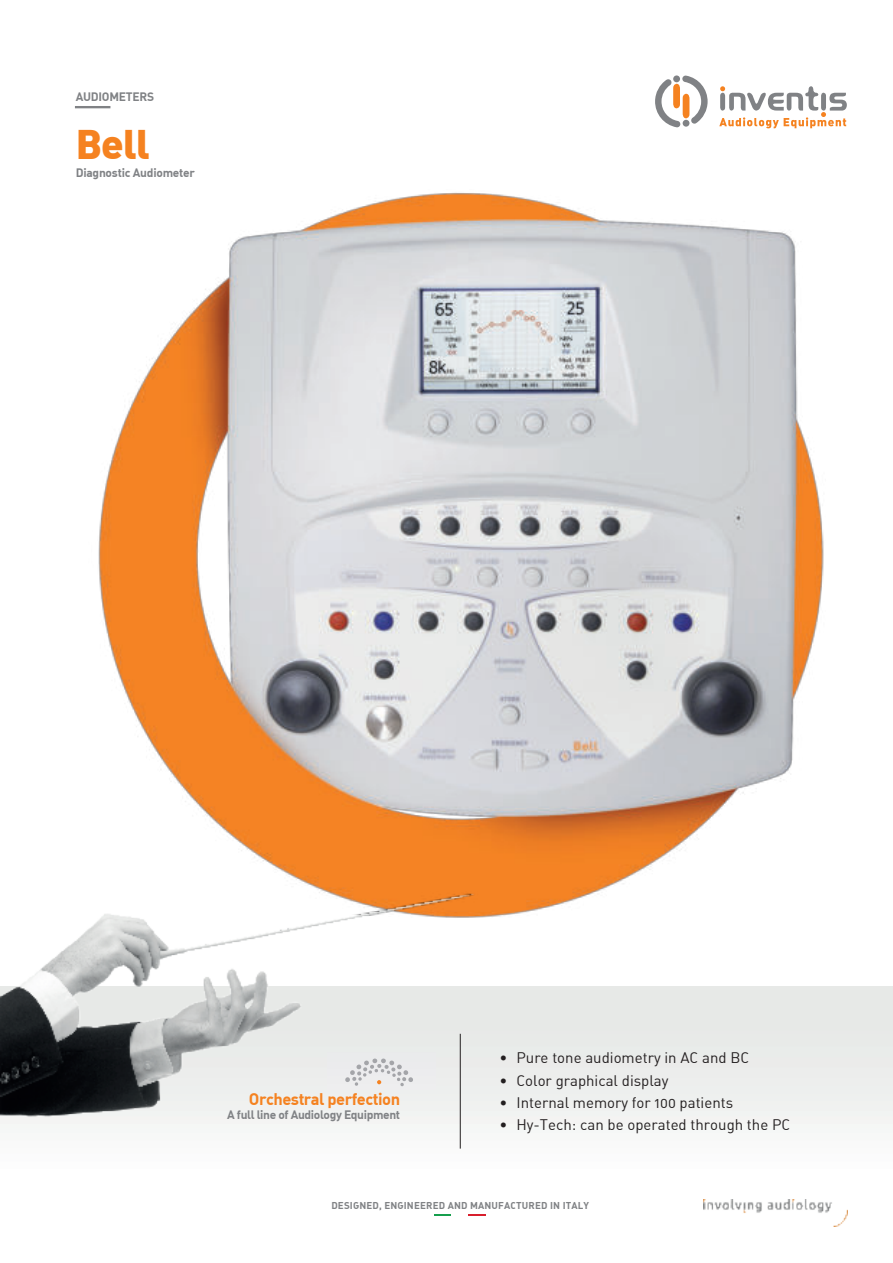
<style>
.page{position:relative;width:893px;height:1263px;background:#fff}
.page>*{position:absolute;margin:0;border:0;box-sizing:border-box;transform-origin:0 0}
.t1{font:900 40.5px "DIN";color:#f58220}
.t2{font:700 16.5px "DIN Alternate";letter-spacing:-.03em;color:#f58220}
.t3{font:15px "DIN Alternate";color:#231f20}
.t4{font:700 12px "DIN Alternate";letter-spacing:-.02em;color:#808285}
.t5{font:700 9.75px "DIN Alternate";letter-spacing:.015em;color:#808285}
</style>
<div class="page">
<img style="left:0;top:986px;width:893px;height:241px">
<img style="left:703px;top:1199px;width:145px;height:27px">
<img style="left:0;top:921px;width:467px;height:197px">
<div style="left:327px;top:1052px;width:108px;height:37px;background:#ebebed"></div>
<svg style="left:345px;top:1058px;width:68px;height:28px;background:#ddddde"></svg>
<div style="left:75px;top:106px;width:35px;height:2px;border:2px solid #808285"></div>
<img style="left:98px;top:192px;width:726px;height:729px">
<img style="left:98px;top:834px;width:415px;height:86px">
<svg style="left:435px;top:1215px;width:51px;height:1px"></svg>
<hr style="left:460px;top:1034px;width:1px;height:114px;background:#231f20">
<svg style="left:655px;top:75px;width:53px;height:52px"></svg>
<svg style="left:719px;top:86px;width:128px;height:42px"></svg>
<p class="t4" style="left:76px;top:92px;width:80px">AUDIOMETERS</p>
<h1 class="t1" style="left:76px;top:121px;width:76px">Bell</h1>
<p class="t4" style="left:76px;top:167px;width:121px">Diagnostic Audiometer</p>
<p class="t2" style="left:243px;top:1091px;width:114px">Orchestral perf</p>
<p class="t2" style="left:249px;top:1092px;width:153px">Orchestral perfection</p>
<p class="t4" style="left:227px;top:1110px;width:174px">A full line of Audiology Equipment</p>
<p class="t3" style="left:499px;top:1051px;width:251px">• Pure tone audiometry in AC and BC</p>
<p class="t3" style="left:499px;top:1073px;width:171px">• Color graphical display</p>
<p class="t3" style="left:499px;top:1096px;width:235px">• Internal memory for 100 patients</p>
<p class="t3" style="left:499px;top:1118px;width:292px">• Hy-Tech: can be operated through the PC</p>
<p class="t5" style="left:331px;top:1201px;width:259px">DESIGNED, ENGINEERED AND MANUFACTURED IN ITALY</p>
</div>
